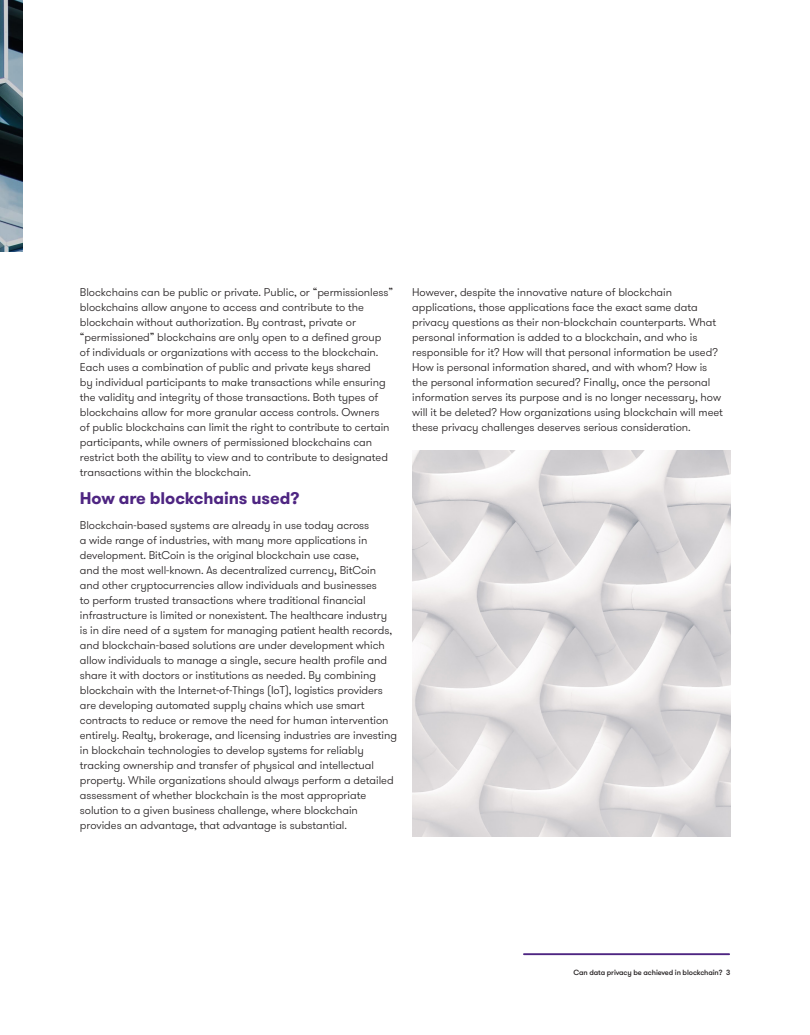
<style>
.page{position:relative;width:810px;height:1035px;background:#fff}
.page>*{position:absolute;margin:0;border:0;box-sizing:border-box;transform-origin:0 0}
._04_Headline_four{font:700 16.88px "GT Walsheim";letter-spacing:-.005em;color:#4e2582}
._04_Headline_four-2{font:300 11.25px/15px "GT Walsheim";letter-spacing:-.005em;color:#231f20}
.t1{font:500 7.5px "GT Walsheim";letter-spacing:-.015em;color:#231f20}
</style>
<div class="page">
<hr style="left:524px;top:953px;width:205px;height:2px;background:#4e2582">
<img style="left:0;top:0;width:22px;height:251px">
<img style="left:412px;top:451px;width:318px;height:385px">
<p class="_04_Headline_four-2" style="left:80px;top:285px;width:315px">Blockchains can be public or private. Public, or “permissionless” blockchains allow anyone to access and contribute to the blockchain without authorization. By contrast, private or “permissioned” blockchains are only open to a defined group of individuals or organizations with access to the blockchain.<br>Each uses a combination of public and private keys shared<br>by individual participants to make transactions while ensuring the validity and integrity of those transactions. Both types of blockchains allow for more granular access controls. Owners<br>of public blockchains can limit the right to contribute to certain participants, while owners of permissioned blockchains can restrict both the ability to view and to contribute to designated transactions within the blockchain.</p>
<p class="_04_Headline_four" style="left:80px;top:488px;width:221px">How are blockchains used?</p>
<p class="_04_Headline_four-2" style="left:80px;top:518px;width:319px">Blockchain-based systems are already in use today across<br>a wide range of industries, with many more applications in development. BitCoin is the original blockchain use case,<br>and the most well-known. As decentralized currency, BitCoin and other cryptocurrencies allow individuals and businesses<br>to perform trusted transactions where traditional financial infrastructure is limited or nonexistent. The healthcare industry is in dire need of a system for managing patient health records, and blockchain-based solutions are under development which allow individuals to manage a single, secure health profile and share it with doctors or institutions as needed. By combining blockchain with the Internet-of-Things (IoT), logistics providers are developing automated supply chains which use smart contracts to reduce or remove the need for human intervention entirely. Realty, brokerage, and licensing industries are investing in blockchain technologies to develop systems for reliably tracking ownership and transfer of physical and intellectual property. While organizations should always perform a detailed assessment of whether blockchain is the most appropriate solution to a given business challenge, where blockchain provides an advantage, that advantage is substantial.</p>
<p class="_04_Headline_four-2" style="left:412px;top:285px;width:312px">However, despite the innovative nature of blockchain applications, those applications face the exact same data privacy questions as their non-blockchain counterparts. What personal information is added to a blockchain, and who is responsible for it? How will that personal information be used?<br>How is personal information shared, and with whom? How is the personal information secured? Finally, once the personal information serves its purpose and is no longer necessary, how will it be deleted? How organizations using blockchain will meet these privacy challenges deserves serious consideration.</p>
<p class="t1" style="left:573px;top:968px;width:159px">Can data privacy be achieved in blockchain? 3</p>
</div>
